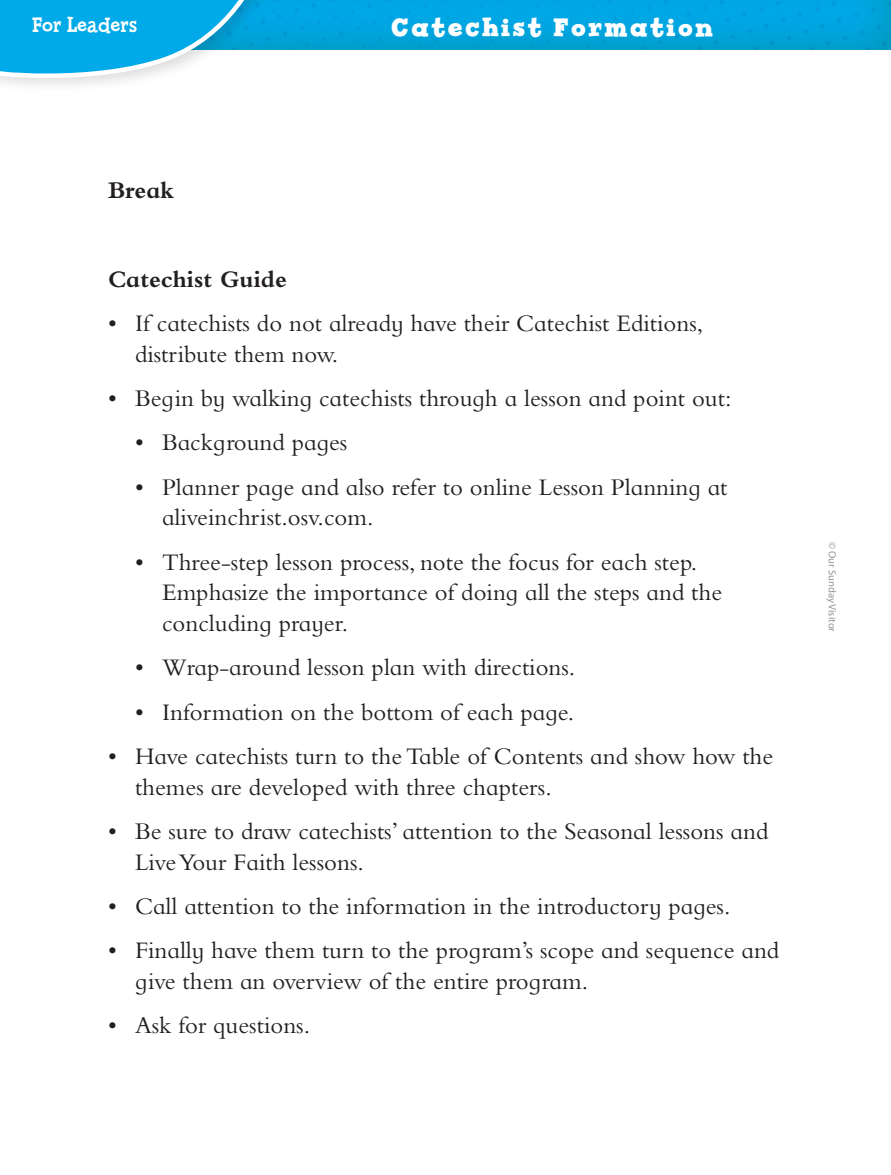
<style>
.page{position:relative;width:891px;height:1175px;background:#fff}
.page>*{position:absolute;margin:0;border:0;box-sizing:border-box;transform-origin:0 0}
.Head_Invite_Discover{font:700 27px "Billy Serif";letter-spacing:.1em;color:#fff}
.Body_Text{font:24.75px/30.8px "Bembo Infant MT Std";color:#231f20}
.Body_Text-2{font:700 24.75px "Bembo Infant MT Std";color:#231f20}
.Body_Text-3{font:22.5px "Billy Serif";color:#fff}
.t1{font:10.5px "Myriad Pro";color:#939598}
</style>
<div class="page">
<div style="left:0;top:0;width:891px;height:50px;background:#f7931d;opacity:.3"></div>
<div style="left:0;top:0;width:278px;height:93px;background:#231f20;opacity:.15"></div>
<svg style="left:0;top:0;width:264px;height:84px"></svg>
<p class="Body_Text-3" style="left:32px;top:12px;width:107px">For Leaders</p>
<p class="Head_Invite_Discover" style="left:391px;top:12px;width:323px">Catechist Formation</p>
<p class="Body_Text-2" style="left:108px;top:177px;width:68px">Break</p>
<p class="Body_Text-2" style="left:108px;top:266px;width:180px">Catechist Guide</p>
<p class="Body_Text" style="left:135px;top:307px;width:570px;text-indent:-27px">• If catechists do not already have their Catechist Editions, distribute them now.</p>
<p class="Body_Text" style="left:108px;top:382px;width:625px">• Begin by walking catechists through a lesson and point out:</p>
<p class="Body_Text" style="left:135px;top:427px;width:214px">• Background pages</p>
<p class="Body_Text" style="left:162px;top:471px;width:567px;text-indent:-27px">• Planner page and also refer to online Lesson Planning at aliveinchrist.osv.com.</p>
<p class="Body_Text" style="left:162px;top:546px;width:562px;text-indent:-27px">• Three-step lesson process, note the focus for each step.<br>Emphasize the importance of doing all the steps and the concluding prayer.</p>
<p class="Body_Text" style="left:135px;top:652px;width:442px">• Wrap-around lesson plan with directions.</p>
<p class="Body_Text" style="left:135px;top:696px;width:441px">• Information on the bottom of each page.</p>
<p class="Body_Text" style="left:135px;top:740px;width:640px;text-indent:-27px">• Have catechists turn to the Table of Contents and show how the themes are developed with three chapters.</p>
<p class="Body_Text" style="left:135px;top:815px;width:635px;text-indent:-27px">• Be sure to draw catechists’ attention to the Seasonal lessons and<br>Live Your Faith lessons.</p>
<p class="Body_Text" style="left:108px;top:890px;width:624px">• Call attention to the information in the introductory pages.</p>
<p class="Body_Text" style="left:135px;top:934px;width:646px;text-indent:-27px">• Finally have them turn to the program’s scope and sequence and give them an overview of the entire program.</p>
<p class="Body_Text" style="left:108px;top:1009px;width:204px">• Ask for questions.</p>
<p class="t1" style="left:839px;top:542px;width:91px;rotate:90deg">© Our Sunday Visitor</p>
</div>
